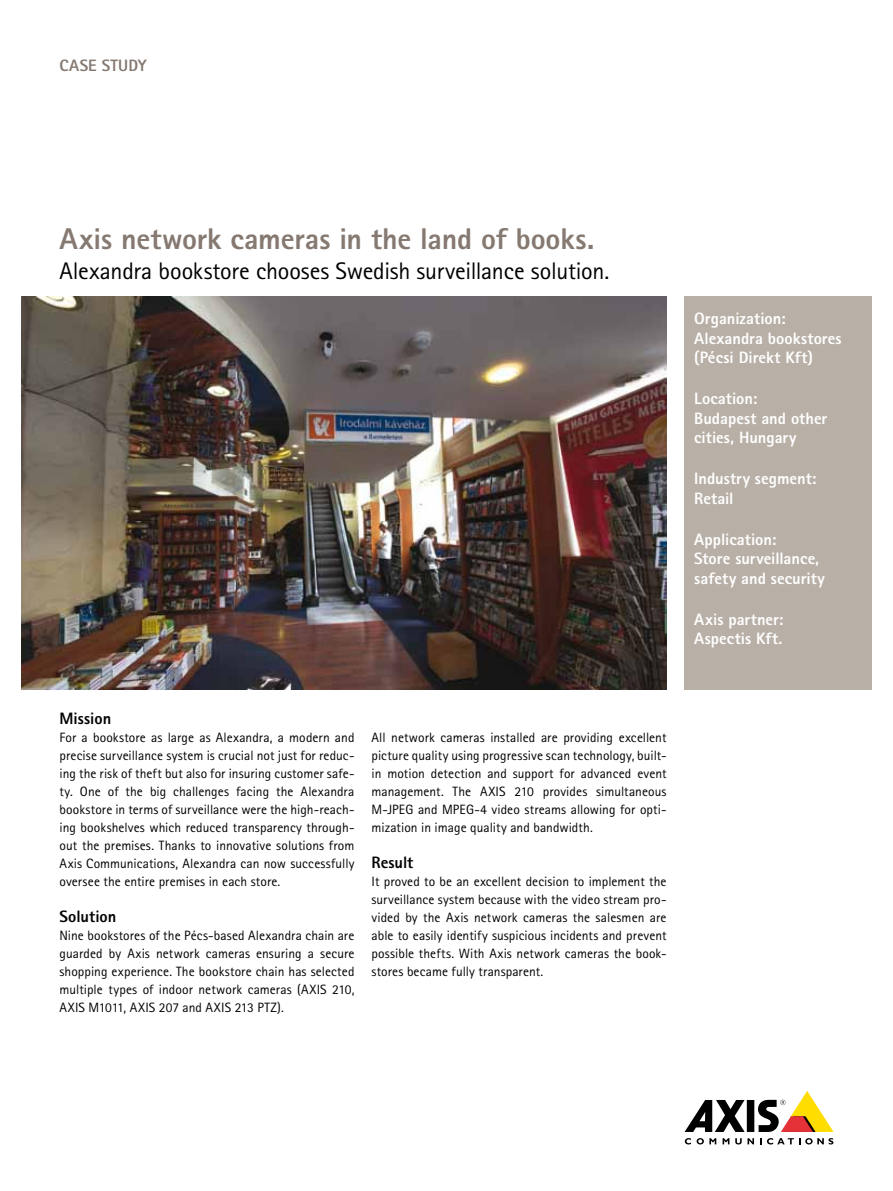
<style>
.page{position:relative;width:893px;height:1191px;background:#fff}
.page>*{position:absolute;margin:0;border:0;box-sizing:border-box;transform-origin:0 0}
.t1{font:800 30px "Rotis Sans Serif Pro";letter-spacing:-.005em;color:#857971}
.t2{font:24px "Rotis Sans Serif Pro";letter-spacing:-.01em;color:#000}
.t3{font:800 16.5px/19.5px "Rotis Sans Serif Pro";color:#fff}
.t4{font:800 16.5px "Rotis Sans Serif Pro";color:#000}
.t5{font:800 16.5px "Rotis Sans Serif Pro";letter-spacing:.01em;color:#857971}
.t6{font:13.5px/18px "Rotis Sans Serif Pro";letter-spacing:.005em;color:#000;text-align:justify}
</style>
<div class="page">
<div style="left:747px;top:1100px;width:7px;height:32px;background:#000"></div>
<svg style="left:685px;top:1100px;width:60px;height:32px"></svg>
<svg style="left:758px;top:1091px;width:75px;height:41px"></svg>
<svg style="left:685px;top:1138px;width:6px;height:6px"></svg>
<svg style="left:697px;top:1138px;width:19px;height:6px"></svg>
<svg style="left:723px;top:1138px;width:6px;height:6px"></svg>
<svg style="left:735px;top:1138px;width:19px;height:6px"></svg>
<svg style="left:760px;top:1138px;width:73px;height:6px"></svg>
<div style="left:684px;top:296px;width:188px;height:393px;background:#b8afa6"></div>
<img style="left:21px;top:296px;width:645px;height:393px">
<p class="t5" style="left:60px;top:55px;width:89px">CASE STUDY</p>
<h1 class="t1" style="left:60px;top:219px;width:536px">Axis network cameras in the land of books.</h1>
<h2 class="t2" style="left:60px;top:256px;width:551px">Alexandra bookstore chooses Swedish surveillance solution.</h2>
<p class="t4" style="left:60px;top:707px;width:53px">Mission</p>
<p class="t6" style="left:60px;top:728px;width:296px">For a bookstore as large as Alexandra, a modern and precise surveillance system is crucial not just for reduc&shy;ing the risk of theft but also for insuring customer safe&shy;ty. One of the big challenges facing the Alexandra bookstore in terms of surveillance were the high-reach&shy;ing bookshelves which reduced transparency through&shy;out the premises. Thanks to innovative solutions from Axis Communications, Alexandra can now successfully oversee the entire premises in each store.</p>
<p class="t4" style="left:60px;top:905px;width:58px">Solution</p>
<p class="t6" style="left:60px;top:926px;width:297px">Nine bookstores of the Pécs-based Alexandra chain are guarded by Axis network cameras ensuring a secure shopping experience. The bookstore chain has selected multiple types of indoor network cameras (AXIS 210, AXIS M1011, AXIS 207 and AXIS 213 PTZ).</p>
<p class="t6" style="left:372px;top:728px;width:296px">All network cameras installed are providing excellent picture quality using progressive scan technology, built&shy;in motion detection and support for advanced event management. The AXIS 210 provides simultaneous M-JPEG and MPEG-4 video streams allowing for opti&shy;mization in image quality and bandwidth.</p>
<p class="t4" style="left:372px;top:851px;width:43px">Result</p>
<p class="t6" style="left:372px;top:872px;width:296px">It proved to be an excellent decision to implement the surveillance system because with the video stream pro&shy;vided by the Axis network cameras the salesmen are able to easily identify suspicious incidents and prevent possible thefts. With Axis network cameras the book&shy;stores became fully transparent.</p>
<p class="t3" style="left:694px;top:308px;width:149px">Organization:<br>Alexandra bookstores (Pécsi Direkt Kft)</p>
<p class="t3" style="left:694px;top:389px;width:135px">Location:<br>Budapest and other cities, Hungary</p>
<p class="t3" style="left:694px;top:469px;width:124px">Industry segment:<br>Retail</p>
<p class="t3" style="left:694px;top:529px;width:132px">Application:<br>Store surveillance, safety and security</p>
<p class="t3" style="left:694px;top:609px;width:91px">Axis partner:<br>Aspectis Kft.</p>
</div>
